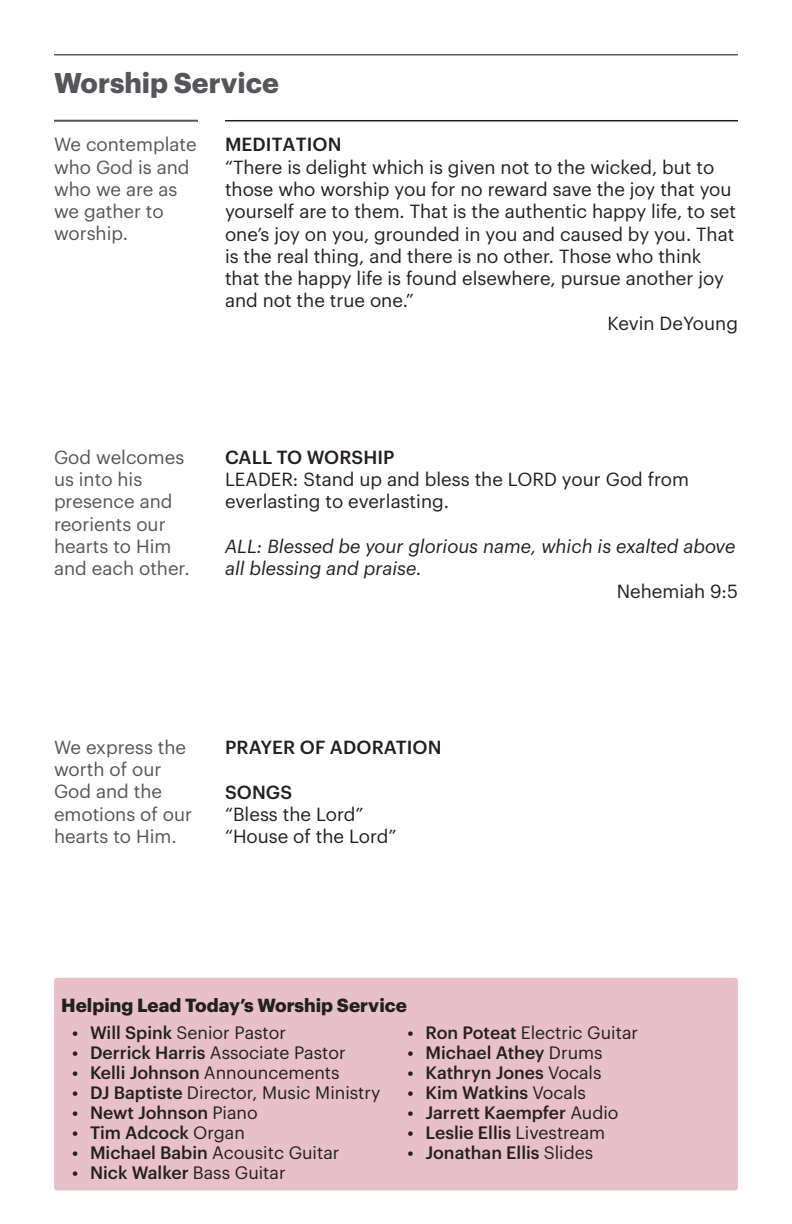
<style>
.page{position:relative;width:792px;height:1224px;background:#fff}
.page>*{position:absolute;margin:0;border:0;box-sizing:border-box;transform-origin:0 0}
.t1{font:700 28px "Graphik";color:#555659}
.t2{font:18.6px/22.4px "Graphik";color:#231f20}
.t3{font:18.6px/22.4px "Graphik";color:#555659}
.t4{font:italic 18.6px/22.4px "Graphik";color:#231f20}
.t5{font:500 18.6px "Graphik";letter-spacing:.005em;color:#231f20}
.t6{font:700 18.6px "Graphik";color:#231f20}
.t7{font:500 17.6px "Graphik";color:#231f20}
.t8{font:17.6px "Graphik";color:#231f20}
.s1{font-weight:500}
.s2{font-weight:400}
</style>
<div class="page">
<hr style="left:54px;top:120px;width:144px;height:2px;background:#555659">
<hr style="left:225px;top:120px;width:513px;height:1px;background:#231f20">
<hr style="left:54px;top:54px;width:684px;height:2px;background:#555659">
<div style="left:54px;top:978px;width:684px;height:212px;background:#e7c0c9;border-radius:3px"></div>
<p class="t1" style="left:54px;top:61px;width:226px">Worship Service</p>
<p class="t3" style="left:54px;top:132px;width:144px">We contemplate who God is and who we are as we gather to worship.</p>
<p class="t5" style="left:225px;top:130px;width:118px">MEDITATION</p>
<p class="t2" style="left:225px;top:154px;width:513px">“There is delight which is given not to the wicked, but to those who worship you for no reward save the joy that you yourself are to them. That is the authentic happy life, to set one’s joy on you, grounded in you and caused by you. That is the real thing, and there is no other. Those who think that the happy life is found elsewhere, pursue another joy and not the true one.”</p>
<p class="t2" style="left:608px;top:310px;width:132px">Kevin DeYoung</p>
<p class="t3" style="left:54px;top:444px;width:132px">God welcomes us into his presence and reorients our hearts to Him</p>
<p class="t3" style="left:54px;top:556px;width:137px">and each other.</p>
<p class="t5" style="left:225px;top:443px;width:171px">CALL TO WORSHIP</p>
<p class="t2" style="left:225px;top:467px;width:466px">LEADER: Stand up and bless the LORD your God from everlasting to everlasting.</p>
<p class="t4" style="left:225px;top:534px;width:512px">ALL: Blessed be your glorious name, which is exalted above all blessing and praise.</p>
<p class="t2" style="left:617px;top:578px;width:123px">Nehemiah 9:5</p>
<p class="t3" style="left:54px;top:734px;width:140px">We express the worth of our<br>God and the emotions of our hearts to Him.</p>
<p class="t5" style="left:225px;top:733px;width:218px">PRAYER OF ADORATION</p>
<p class="t5" style="left:225px;top:778px;width:69px">SONGS</p>
<p class="t2" style="left:225px;top:801px;width:140px">“Bless the Lord”</p>
<p class="t2" style="left:225px;top:824px;width:173px">“House of the Lord”</p>
<p class="t6" style="left:61px;top:991px;width:347px">Helping Lead Today’s Worship Service</p>
<p class="t8" style="left:72px;top:1020px;width:216px"><span class="s1">• Will Spink</span> Senior Pastor</p>
<p class="t8" style="left:72px;top:1040px;width:275px"><span class="s1">• Derrick Harris</span> Associate Pastor</p>
<p class="t7" style="left:72px;top:1060px;width:269px">• Kelli Johnson <span class="s2">Announcements</span></p>
<p class="t8" style="left:72px;top:1080px;width:310px"><span class="s1">• DJ Baptiste</span> Director, Music Ministry</p>
<p class="t7" style="left:72px;top:1100px;width:187px">• Newt Johnson <span class="s2">Piano</span></p>
<p class="t7" style="left:72px;top:1120px;width:174px">• Tim Adcock <span class="s2">Organ</span></p>
<p class="t8" style="left:72px;top:1140px;width:269px"><span class="s1">• Michael Babin</span> Acousitc Guitar</p>
<p class="t7" style="left:72px;top:1160px;width:215px">• Nick Walker <span class="s2">Bass Guitar</span></p>
<p class="t8" style="left:408px;top:1020px;width:232px"><span class="s1">• Ron Poteat</span> Electric Guitar</p>
<p class="t7" style="left:408px;top:1040px;width:197px">• Michael Athey <span class="s2">Drums</span></p>
<p class="t7" style="left:408px;top:1060px;width:196px">• Kathryn Jones <span class="s2">Vocals</span></p>
<p class="t7" style="left:408px;top:1080px;width:180px">• Kim Watkins <span class="s2">Vocals</span></p>
<p class="t7" style="left:408px;top:1100px;width:213px">• Jarrett Kaempfer <span class="s2">Audio</span></p>
<p class="t7" style="left:408px;top:1120px;width:199px">• Leslie Ellis <span class="s2">Livestream</span></p>
<p class="t7" style="left:408px;top:1140px;width:187px">• Jonathan Ellis <span class="s2">Slides</span></p>
</div>
